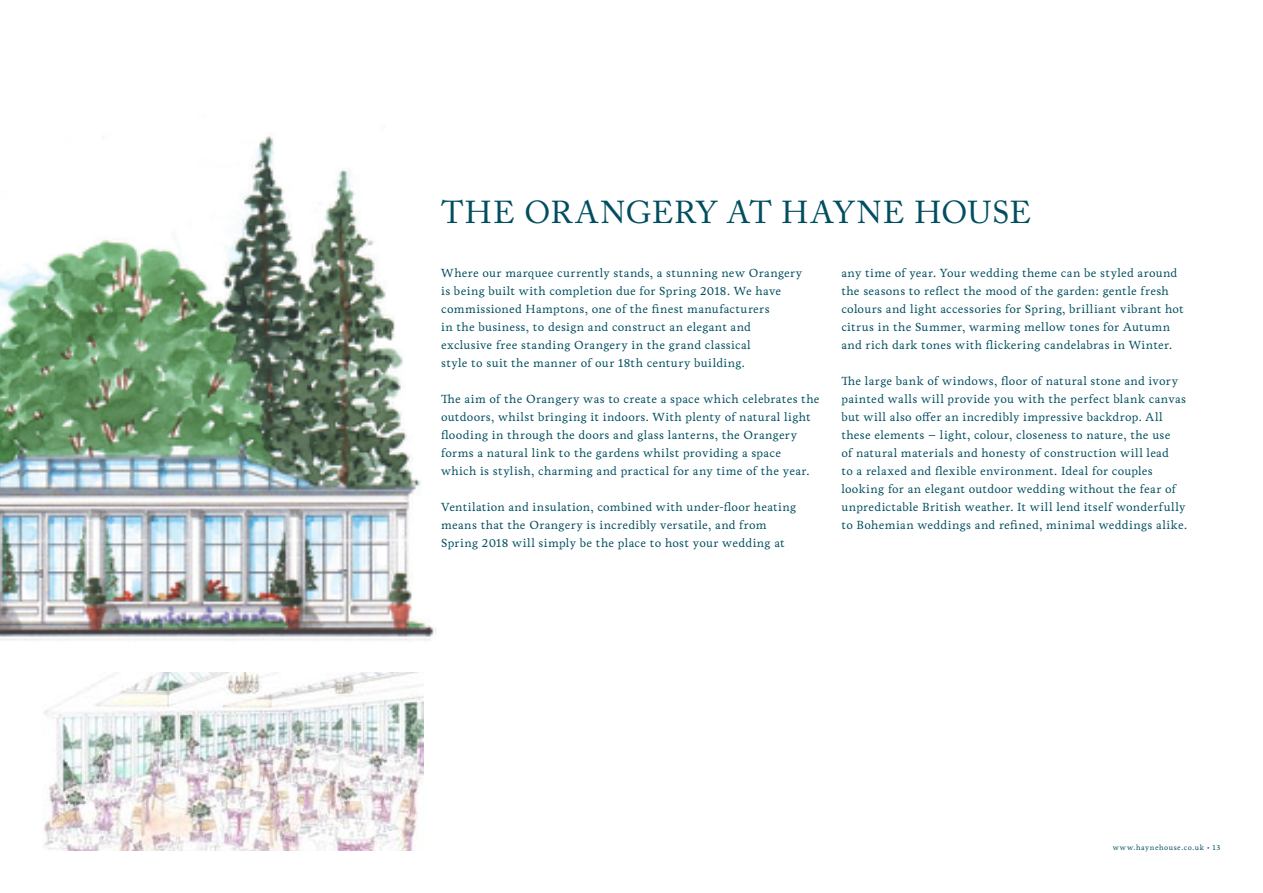
<style>
.page{position:relative;width:1263px;height:893px;background:#fff}
.page>*{position:absolute;margin:0;border:0;box-sizing:border-box;transform-origin:0 0}
.t1{font:31.5px "Adobe Caslon Pro";letter-spacing:.015em;color:#004e5f}
.t2{font:12px/18px "Livory";letter-spacing:.025em;color:#004e5f}
.t3{font:7.5px "Livory";letter-spacing:.08em;color:#004e5f}
</style>
<div class="page">
<img style="left:0;top:136px;width:436px;height:505px">
<img style="left:43px;top:673px;width:380px;height:177px">
<h1 class="t1" style="left:441px;top:193px;width:591px">THE ORANGERY AT HAYNE HOUSE</h1>
<p class="t2" style="left:441px;top:263px;width:363px">Where our marquee currently stands, a stunning new Orangery is being built with completion due for Spring 2018. We have commissioned Hamptons, one of the finest manufacturers<br>in the business, to design and construct an elegant and exclusive free standing Orangery in the grand classical<br>style to suit the manner of our 18th century building.</p>
<p class="t2" style="left:441px;top:389px;width:380px">The aim of the Orangery was to create a space which celebrates the outdoors, whilst bringing it indoors. With plenty of natural light flooding in through the doors and glass lanterns, the Orangery forms a natural link to the gardens whilst providing a space<br>which is stylish, charming and practical for any time of the year.</p>
<p class="t2" style="left:441px;top:497px;width:356px">Ventilation and insulation, combined with under-floor heating means that the Orangery is incredibly versatile, and from<br>Spring 2018 will simply be the place to host your wedding at</p>
<p class="t2" style="left:841px;top:263px;width:344px">any time of year. Your wedding theme can be styled around the seasons to reflect the mood of the garden: gentle fresh colours and light accessories for Spring, brilliant vibrant hot citrus in the Summer, warming mellow tones for Autumn and rich dark tones with flickering candelabras in Winter.</p>
<p class="t2" style="left:841px;top:371px;width:347px">The large bank of windows, floor of natural stone and ivory painted walls will provide you with the perfect blank canvas but will also offer an incredibly impressive backdrop. All these elements – light, colour, closeness to nature, the use<br>of natural materials and honesty of construction will lead<br>to a relaxed and flexible environment. Ideal for couples looking for an elegant outdoor wedding without the fear of unpredictable British weather. It will lend itself wonderfully to Bohemian weddings and refined, minimal weddings alike.</p>
<p class="t3" style="left:1113px;top:843px;width:109px">www.haynehouse.co.uk • 13</p>
</div>
